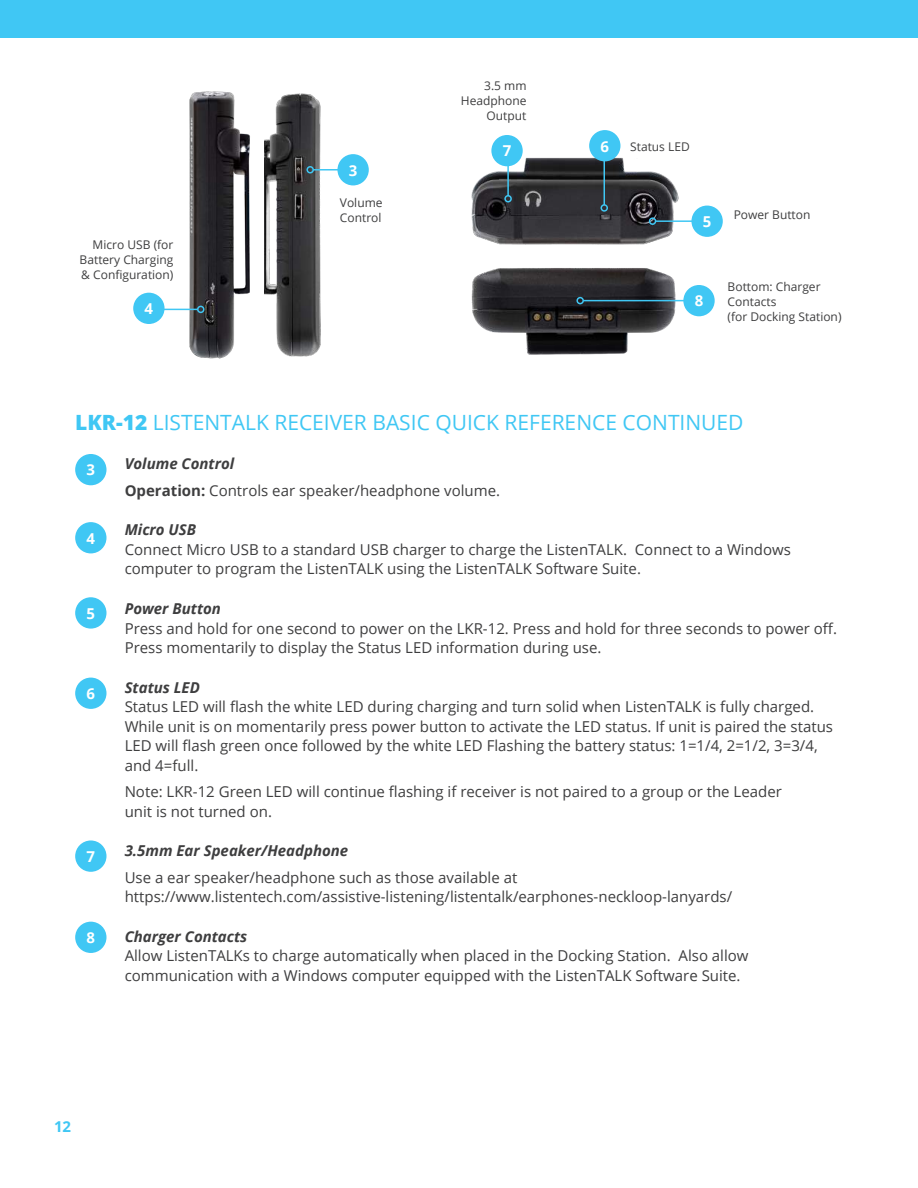
<style>
.page{position:relative;width:918px;height:1188px;background:#fff}
.page>*{position:absolute;margin:0;border:0;box-sizing:border-box;transform-origin:0 0}
.t1{font:21px "Open Sans";color:#40c7f4}
.t2{font:15px/19.5px "Open Sans";color:#3e3e3f}
.t3{font:italic 700 15px "Open Sans";color:#3e3e3f}
.t4{font:700 15px "Open Sans";color:#fff}
.t5{font:700 15px "Open Sans";color:#40c7f4}
.t6{font:12px/15px "Open Sans";color:#3e3e3f}
.s1{font-weight:800}
.s2{font-weight:700;font-style:italic}
.s3{font-weight:700}
</style>
<div class="page">
<div style="left:0;top:0;width:918px;height:37px;background:#40c7f4"></div>
<div style="left:75px;top:454px;width:32px;height:31px;background:#40c7f4;border-radius:50%"></div>
<div style="left:75px;top:522px;width:32px;height:31px;background:#40c7f4;border-radius:50%"></div>
<div style="left:75px;top:597px;width:32px;height:32px;background:#40c7f4;border-radius:50%"></div>
<div style="left:75px;top:678px;width:32px;height:31px;background:#40c7f4;border-radius:50%"></div>
<div style="left:75px;top:840px;width:32px;height:32px;background:#40c7f4;border-radius:50%"></div>
<div style="left:75px;top:922px;width:32px;height:31px;background:#40c7f4;border-radius:50%"></div>
<img style="left:181px;top:91px;width:69px;height:268px">
<img style="left:265px;top:93px;width:56px;height:264px">
<hr style="left:148px;top:309px;width:50px;height:1px;background:#40c7f4">
<div style="left:197px;top:306px;width:8px;height:7px;border:2px solid #40c7f4;border-radius:50%"></div>
<hr style="left:313px;top:169px;width:39px;height:2px;background:#40c7f4">
<div style="left:306px;top:166px;width:8px;height:8px;border:2px solid #40c7f4;border-radius:50%"></div>
<div style="left:337px;top:154px;width:32px;height:31px;background:#40c7f4;border-radius:50%"></div>
<div style="left:133px;top:293px;width:32px;height:31px;background:#40c7f4;border-radius:50%"></div>
<img style="left:471px;top:156px;width:208px;height:89px">
<img style="left:471px;top:268px;width:207px;height:87px">
<div style="left:589px;top:130px;width:31px;height:31px;background:#40c7f4;border-radius:50%"></div>
<hr style="left:507px;top:158px;width:2px;height:38px;background:#40c7f4">
<div style="left:504px;top:195px;width:8px;height:7px;border:2px solid #40c7f4;border-radius:50%"></div>
<hr style="left:604px;top:156px;width:1px;height:49px;background:#40c7f4">
<div style="left:601px;top:204px;width:7px;height:8px;border:2px solid #40c7f4;border-radius:50%"></div>
<hr style="left:583px;top:300px;width:125px;height:1px;background:#40c7f4">
<div style="left:576px;top:297px;width:8px;height:7px;border:2px solid #40c7f4;border-radius:50%"></div>
<hr style="left:656px;top:220px;width:49px;height:2px;background:#40c7f4">
<div style="left:649px;top:217px;width:7px;height:8px;border:2px solid #40c7f4;border-radius:50%"></div>
<div style="left:691px;top:206px;width:32px;height:31px;background:#40c7f4;border-radius:50%"></div>
<div style="left:491px;top:135px;width:32px;height:31px;background:#40c7f4;border-radius:50%"></div>
<div style="left:683px;top:285px;width:32px;height:31px;background:#40c7f4;border-radius:50%"></div>
<p class="t6" style="left:80px;top:237px;width:95px;text-align:justify;text-indent:13px">Micro USB (for Battery Charging &amp; Configuration)</p>
<p class="t4" style="left:145px;top:298px;width:10px">4</p>
<p class="t4" style="left:349px;top:160px;width:10px">3</p>
<p class="t6" style="left:340px;top:195px;width:44px">Volume<br>Control</p>
<p class="t6" style="left:461px;top:78px;width:67px;text-align:right">3.5 mm<br>Headphone<br>Output</p>
<p class="t4" style="left:503px;top:140px;width:10px">7</p>
<p class="t4" style="left:601px;top:136px;width:10px">6</p>
<p class="t6" style="left:630px;top:139px;width:61px">Status LED</p>
<p class="t4" style="left:703px;top:211px;width:10px">5</p>
<p class="t6" style="left:734px;top:207px;width:78px">Power Button</p>
<p class="t4" style="left:695px;top:290px;width:10px">8</p>
<p class="t6" style="left:728px;top:279px;width:115px">Bottom: Charger<br>Contacts<br>(for Docking Station)</p>
<h1 class="t1" style="left:75px;top:408px;width:670px"><span class="s1">LKR-12</span> LISTENTALK RECEIVER BASIC QUICK REFERENCE CONTINUED</h1>
<p class="t2" style="left:125px;top:451px;width:377px;line-height:26.2px"><span class="s2">Volume Control<br></span><span class="s3">Operation:</span> Controls ear speaker/headphone volume.</p>
<p class="t3" style="left:125px;top:519px;width:73px">Micro USB</p>
<p class="t2" style="left:125px;top:539px;width:668px">Connect Micro USB to a standard USB charger to charge the ListenTALK. Connect to a Windows computer to program the ListenTALK using the ListenTALK Software Suite.</p>
<p class="t3" style="left:125px;top:598px;width:98px">Power Button</p>
<p class="t2" style="left:125px;top:618px;width:714px">Press and hold for one second to power on the LKR-12. Press and hold for three seconds to power off.<br>Press momentarily to display the Status LED information during use.</p>
<p class="t3" style="left:125px;top:677px;width:77px">Status LED</p>
<p class="t2" style="left:125px;top:697px;width:710px">Status LED will flash the white LED during charging and turn solid when ListenTALK is fully charged.<br>While unit is on momentarily press power button to activate the LED status. If unit is paired the status LED will flash green once followed by the white LED Flashing the battery status: 1=1/4, 2=1/2, 3=3/4, and 4=full.</p>
<p class="t2" style="left:125px;top:782px;width:659px">Note: LKR-12 Green LED will continue flashing if receiver is not paired to a group or the Leader unit is not turned on.</p>
<p class="t3" style="left:125px;top:840px;width:225px">3.5mm Ear Speaker/Headphone</p>
<p class="t2" style="left:125px;top:867px;width:609px">Use a ear speaker/headphone such as those available at https://www.listentech.com/assistive-listening/listentalk/earphones-neckloop-lanyards/</p>
<p class="t3" style="left:125px;top:926px;width:124px">Charger Contacts</p>
<p class="t2" style="left:125px;top:946px;width:625px">Allow ListenTALKs to charge automatically when placed in the Docking Station. Also allow communication with a Windows computer equipped with the ListenTALK Software Suite.</p>
<p class="t4" style="left:87px;top:459px;width:10px">3</p>
<p class="t4" style="left:87px;top:528px;width:10px">4</p>
<p class="t4" style="left:87px;top:603px;width:10px">5</p>
<p class="t4" style="left:87px;top:683px;width:10px">6</p>
<p class="t4" style="left:87px;top:846px;width:10px">7</p>
<p class="t4" style="left:87px;top:927px;width:10px">8</p>
<p class="t5" style="left:54px;top:1116px;width:19px">12</p>
</div>
